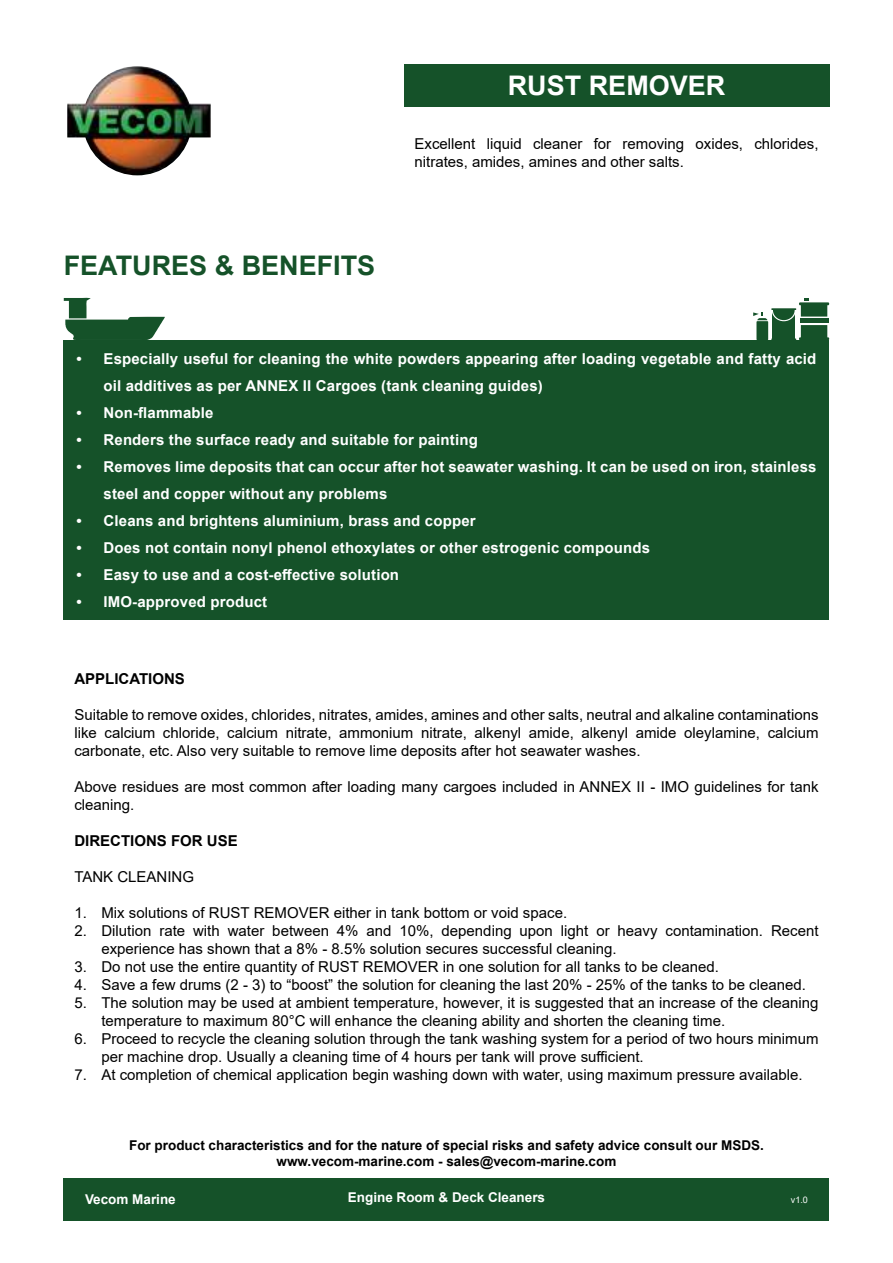
<style>
.page{position:relative;width:893px;height:1263px;background:#fff}
.page>*{position:absolute;margin:0;border:0;box-sizing:border-box;transform-origin:0 0}
.t1{font:700 27px "Arial";color:#155229}
.t2{font:700 27px "Arial";color:#fff}
.t3{font:15px/18px "Arial";color:#000}
.t4{font:700 15px/27px "Arial";letter-spacing:.01em;color:#fff}
.t5{font:700 15px "Arial";color:#000}
.t6{font:700 13.5px/16.2px "Arial";color:#000;text-align:center}
.t7{font:700 13.5px "Arial";color:#fff}
.t8{font:9px "Arial";color:#fff}
</style>
<div class="page">
<img style="left:67px;top:66px;width:144px;height:109px">
<div style="left:64px;top:1178px;width:765px;height:42px;background:#155229"></div>
<div style="left:800px;top:318px;width:28px;height:5px;background:#155229"></div>
<hr style="left:799px;top:302px;width:30px;height:3px;background:#155229">
<hr style="left:799px;top:337px;width:30px;height:3px;background:#155229">
<svg style="left:753px;top:308px;width:43px;height:32px"></svg>
<svg style="left:64px;top:298px;width:101px;height:42px"></svg>
<div style="left:404px;top:64px;width:425px;height:42px;background:#155229"></div>
<div style="left:64px;top:340px;width:765px;height:280px;background:#155229"></div>
<h1 class="t2" style="left:508px;top:75px;width:219px">RUST REMOVER</h1>
<h1 class="t1" style="left:64px;top:255px;width:313px">FEATURES &amp; BENEFITS</h1>
<p class="t3" style="left:415px;top:135px;width:405px">Excellent liquid cleaner for removing oxides, chlorides, nitrates, amides, amines and other salts.</p>
<p class="t4" style="left:104px;top:345px;width:714px;text-indent:-27px">• Especially useful for cleaning the white powders appearing after loading vegetable and fatty acid oil additives as per ANNEX II Cargoes (tank cleaning guides)</p>
<p class="t4" style="left:77px;top:399px;width:138px">• Non-flammable</p>
<p class="t4" style="left:77px;top:426px;width:403px">• Renders the surface ready and suitable for painting</p>
<p class="t4" style="left:104px;top:453px;width:714px;text-indent:-27px">• Removes lime deposits that can occur after hot seawater washing. It can be used on iron, stainless steel and copper without any problems</p>
<p class="t4" style="left:77px;top:507px;width:401px">• Cleans and brightens aluminium, brass and copper</p>
<p class="t4" style="left:77px;top:534px;width:575px">• Does not contain nonyl phenol ethoxylates or other estrogenic compounds</p>
<p class="t4" style="left:77px;top:561px;width:324px">• Easy to use and a cost-effective solution</p>
<p class="t4" style="left:77px;top:588px;width:192px">• IMO-approved product</p>
<p class="t5" style="left:74px;top:673px;width:112px">APPLICATIONS</p>
<p class="t3" style="left:74px;top:705px;width:746px;text-align:justify">Suitable to remove oxides, chlorides, nitrates, amides, amines and other salts, neutral and alkaline contaminations like calcium chloride, calcium nitrate, ammonium nitrate, alkenyl amide, alkenyl amide oleylamine, calcium carbonate, etc. Also very suitable to remove lime deposits after hot seawater washes.</p>
<p class="t3" style="left:74px;top:777px;width:746px">Above residues are most common after loading many cargoes included in ANNEX II - IMO guidelines for tank cleaning.</p>
<p class="t5" style="left:74px;top:835px;width:165px">DIRECTIONS FOR USE</p>
<p class="t3" style="left:74px;top:867px;width:121px">TANK CLEANING</p>
<p class="t3" style="left:74px;top:903px;width:494px">1. Mix solutions of RUST REMOVER either in tank bottom or void space.</p>
<p class="t3" style="left:101px;top:921px;width:719px;text-indent:-27px">2. Dilution rate with water between 4% and 10%, depending upon light or heavy contamination. Recent experience has shown that a 8% - 8.5% solution secures successful cleaning.</p>
<p class="t3" style="left:74px;top:957px;width:646px">3. Do not use the entire quantity of RUST REMOVER in one solution for all tanks to be cleaned.</p>
<p class="t3" style="left:74px;top:975px;width:733px">4. Save a few drums (2 - 3) to “boost” the solution for cleaning the last 20% - 25% of the tanks to be cleaned.</p>
<p class="t3" style="left:101px;top:993px;width:719px;text-indent:-27px">5. The solution may be used at ambient temperature, however, it is suggested that an increase of the cleaning temperature to maximum 80°C will enhance the cleaning ability and shorten the cleaning time.</p>
<p class="t3" style="left:101px;top:1029px;width:719px;text-indent:-27px">6. Proceed to recycle the cleaning solution through the tank washing system for a period of two hours minimum per machine drop. Usually a cleaning time of 4 hours per tank will prove sufficient.</p>
<p class="t3" style="left:74px;top:1065px;width:730px">7. At completion of chemical application begin washing down with water, using maximum pressure available.</p>
<p class="t6" style="left:129px;top:1138px;width:636px">For product characteristics and for the nature of special risks and safety advice consult our MSDS. www.vecom-marine.com - sales@vecom-marine.com</p>
<p class="t7" style="left:85px;top:1194px;width:92px">Vecom Marine</p>
<p class="t7" style="left:348px;top:1192px;width:199px">Engine Room &amp; Deck Cleaners</p>
<p class="t8" style="left:791px;top:1195px;width:19px">v1.0</p>
</div>
